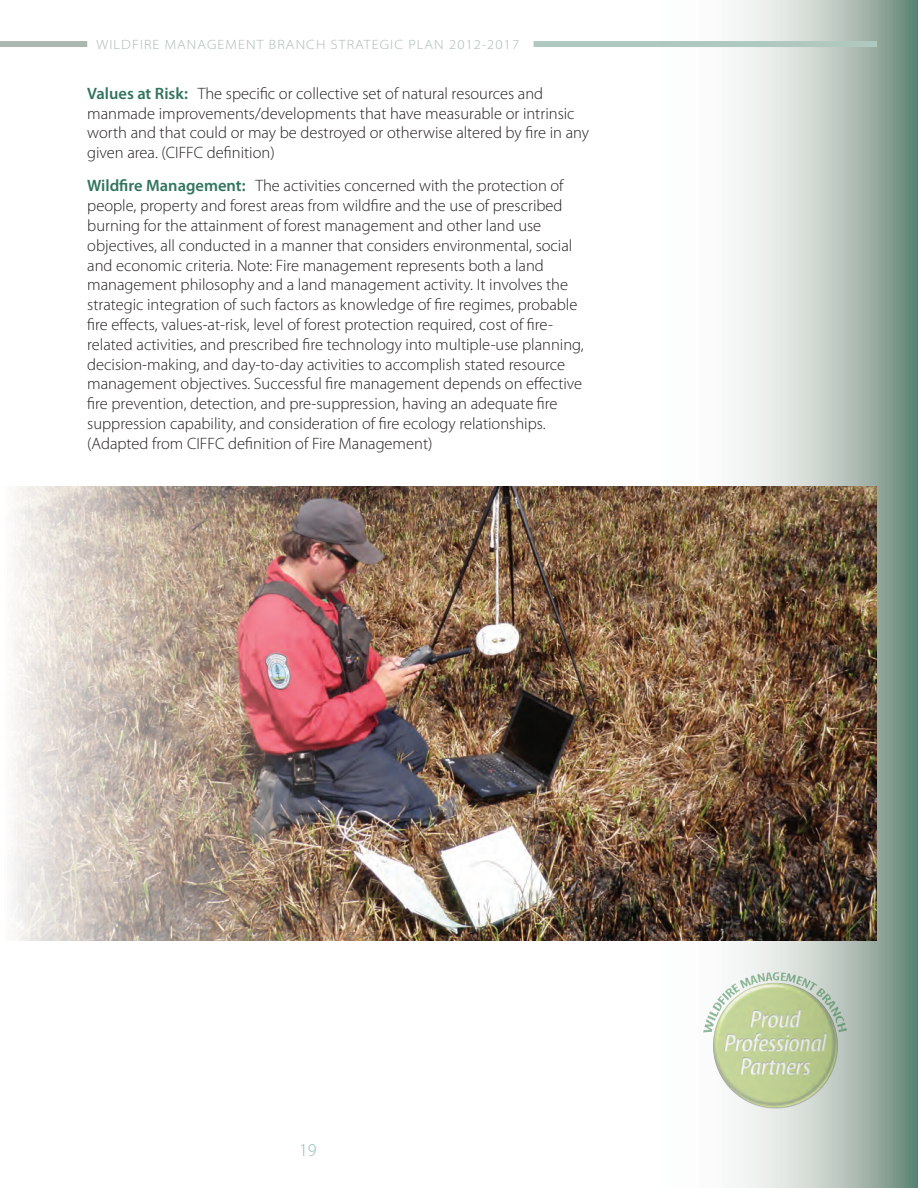
<style>
.page{position:relative;width:918px;height:1188px;background:#fff}
.page>*{position:absolute;margin:0;border:0;box-sizing:border-box;transform-origin:0 0}
.t1{font:300 18px "Myriad Pro";color:#8ab9bb}
.t2{font:300 16.5px/19.8px "Myriad Pro";color:#231f20}
.t3{font:300 semi-expanded 13.5px "Myriad Pro";letter-spacing:.08em;color:#a8b7ae}
.s1{font-weight:600;color:#31745e}
</style>
<div class="page">
<svg style="left:585px;top:0;width:333px;height:1188px"></svg>
<div style="left:0;top:41px;width:87px;height:6px;background:#abb8b0"></div>
<div style="left:534px;top:41px;width:343px;height:6px;background:#afc9c0"></div>
<img style="left:689px;top:957px;width:175px;height:175px">
<img style="left:14px;top:487px;width:863px;height:453px">
<p class="t3" style="left:96px;top:37px;width:424px">WILDFIRE MANAGEMENT BRANCH STRATEGIC PLAN 2012-2017</p>
<p class="t2" style="left:87px;top:84px;width:503px"><span class="s1">Values at Risk:</span> The specific or collective set of natural resources and manmade improvements/developments that have measurable or intrinsic worth and that could or may be destroyed or otherwise altered by fire in any given area. (CIFFC definition)</p>
<p class="t2" style="left:87px;top:176px;width:498px"><span class="s1">Wildfire Management:</span> The activities concerned with the protection of people, property and forest areas from wildfire and the use of prescribed burning for the attainment of forest management and other land use objectives, all conducted in a manner that considers environmental, social and economic criteria. Note: Fire management represents both a land management philosophy and a land management activity. It involves the strategic integration of such factors as knowledge of fire regimes, probable fire effects, values-at-risk, level of forest protection required, cost of fire&shy;related activities, and prescribed fire technology into multiple-use planning, decision-making, and day-to-day activities to accomplish stated resource management objectives. Successful fire management depends on effective fire prevention, detection, and pre-suppression, having an adequate fire suppression capability, and consideration of fire ecology relationships. (Adapted from CIFFC definition of Fire Management)</p>
<p class="t1" style="left:299px;top:1140px;width:19px">19</p>
</div>
